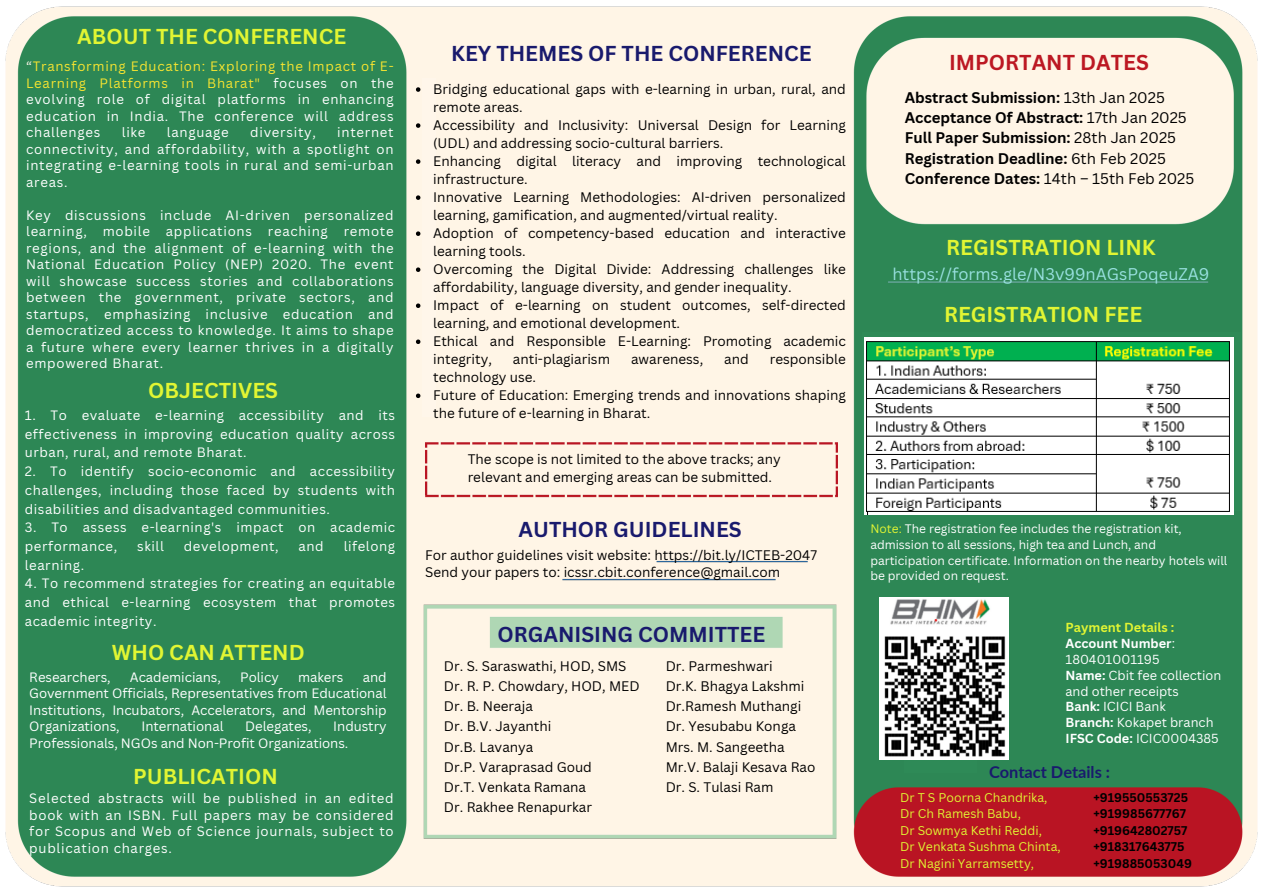
<style>
.page{position:relative;width:1263px;height:894px;background:#fff}
.page>*{position:absolute;margin:0;border:0;box-sizing:border-box;transform-origin:0 0}
.t1{font:700 21px "Canva Sans";color:#e1f533}
.t2{font:700 21px "Canva Sans";color:#191a6d}
.t3{font:700 21px "Canva Sans";color:#bc1823}
.t4{font:16.5px "Canva Sans";color:#98e0df}
.t5{font:700 16.35px "Lato";color:#191a6d}
.t6{font:700 15px/20.2px "Canva Sans";color:#000}
.t7{font:13.5px/20.2px "Canva Sans";color:#000}
.t8{font:13.2px/16.5px "Canva Sans";letter-spacing:.04em;color:#fff;text-align:justify}
.t9{font:13.2px/16.5px "Canva Sans";letter-spacing:-.005em;color:#fff}
.t10{font:12.75px/15.9px "Canva Sans";color:#fff}
.t11{font:12.3px/16.4px "Canva Sans";color:#e1f533}
.t12{font:700 12.3px/16.4px "Canva Sans";color:#000}
.t13{font:12px/15.8px "Canva Sans";color:#fff}
.s1{color:#fff6ea}
.s2{color:#f8e530}
.s3{font-weight:400}
.s4{color:#e1f533}
.s5{font-weight:700;color:#e1f533}
.s6{font-weight:700}
</style>
<div class="page">
<img style="left:5px;top:6px;width:1253px;height:881px">
<div style="left:423px;top:79px;width:13px;height:338px;background:#fff6ea"></div>
<div style="left:905px;top:704px;width:72px;height:69px;background:#2e8a57"></div>
<img style="left:879px;top:597px;width:129px;height:162px">
<div style="left:862px;top:332px;width:378px;height:178px;background:#2e8a57"></div>
<img style="left:864px;top:337px;width:369px;height:177px">
<svg style="left:416px;top:87px;width:4px;height:5px"></svg>
<svg style="left:416px;top:123px;width:4px;height:5px"></svg>
<svg style="left:416px;top:159px;width:4px;height:5px"></svg>
<svg style="left:416px;top:195px;width:4px;height:5px"></svg>
<svg style="left:416px;top:231px;width:4px;height:5px"></svg>
<svg style="left:416px;top:267px;width:4px;height:5px"></svg>
<svg style="left:416px;top:303px;width:4px;height:5px"></svg>
<svg style="left:416px;top:339px;width:4px;height:5px"></svg>
<svg style="left:416px;top:393px;width:4px;height:5px"></svg>
<h1 class="t1" style="left:77px;top:22px;width:270px">ABOUT THE CONFERENCE</h1>
<p class="t8" style="left:26px;top:58px;width:369px"><span class="s1">“</span><span class="s2">Transforming Education: Exploring the Impact of E-Learning Platforms in Bharat"</span> focuses on the evolving role of digital platforms in enhancing education in India. The conference will address challenges</p>
<p class="t8" style="left:26px;top:124px;width:369px;text-indent:311px">internet connectivity, and affordability, with a spotlight on integrating e-learning tools in rural and semi-urban areas.</p>
<p class="t8" style="left:26px;top:206px;width:369px">Key discussions include AI-driven personalized learning, mobile applications reaching remote regions, and the alignment of e-learning with the National Education Policy (NEP) 2020. The event will showcase success stories and collaborations between the government, private sectors, and startups, emphasizing inclusive education and democratized access to knowledge. It aims to shape a future where every learner thrives in a digitally empowered Bharat.</p>
<p class="t8" style="left:122px;top:124px;width:25px">like</p>
<p class="t8" style="left:167px;top:124px;width:64px">language</p>
<p class="t8" style="left:250px;top:124px;width:67px">diversity,</p>
<h5 class="t1" style="left:148px;top:375px;width:131px">OBJECTIVES</h5>
<p class="t8" style="left:25px;top:405px;width:372px;line-height:18.8px">1. To evaluate e-learning accessibility and its effectiveness in improving education quality across urban, rural, and remote Bharat.</p>
<p class="t8" style="left:25px;top:461px;width:372px;line-height:18.8px">2. To identify socio-economic and accessibility challenges, including those faced by students with disabilities and disadvantaged communities.</p>
<p class="t8" style="left:25px;top:517px;width:372px;line-height:18.8px">3. To assess e-learning's impact on academic performance,</p>
<p class="t8" style="left:137px;top:537px;width:28px">skill</p>
<p class="t8" style="left:184px;top:537px;width:96px">development,</p>
<p class="t8" style="left:299px;top:537px;width:27px">and</p>
<p class="t8" style="left:344px;top:537px;width:53px">lifelong</p>
<p class="t8" style="left:25px;top:556px;width:61px">learning.</p>
<p class="t8" style="left:25px;top:573px;width:372px;line-height:18.8px">4. To recommend strategies for creating an equitable and ethical e-learning ecosystem that promotes academic integrity.</p>
<h5 class="t1" style="left:112px;top:637px;width:194px">WHO CAN ATTEND</h5>
<p class="t8" style="left:29px;top:668px;width:359px;text-indent:333px">and Government Officials, Representatives from Educational Institutions, Incubators, Accelerators, and Mentorship Organizations,</p>
<p class="t9" style="left:29px;top:668px;width:83px">Researchers,</p>
<p class="t9" style="left:130px;top:668px;width:93px">Academicians,</p>
<p class="t8" style="left:240px;top:668px;width:40px">Policy</p>
<p class="t8" style="left:298px;top:668px;width:47px">makers</p>
<p class="t9" style="left:29px;top:717px;width:359px;text-indent:304px">Industry<br>Professionals, NGOs and Non-Profit Organizations.</p>
<p class="t9" style="left:141px;top:717px;width:84px">International</p>
<p class="t9" style="left:245px;top:717px;width:68px">Delegates,</p>
<h1 class="t1" style="left:133px;top:761px;width:146px">PUBLICATION</h1>
<p class="t8" style="left:29px;top:789px;width:366px">Selected abstracts will be published in an edited book with an ISBN. Full papers may be considered for Scopus and Web of Science journals, subject to publication charges.</p>
<h5 class="t2" style="left:451px;top:39px;width:362px">KEY THEMES OF THE CONFERENCE</h5>
<p class="t7" style="left:433px;top:80px;width:414px;line-height:18px">Bridging educational gaps with e-learning in urban, rural, and remote areas.</p>
<h1 class="t7" style="left:433px;top:116px;width:414px;line-height:18px">Accessibility and Inclusivity: Universal Design for Learning (UDL) and addressing socio-cultural barriers.</h1>
<p class="t7" style="left:433px;top:152px;width:414px;line-height:18px">Enhancing digital literacy and improving technological infrastructure.</p>
<h5 class="t7" style="left:433px;top:188px;width:414px;line-height:18px">Innovative Learning Methodologies: AI-driven personalized learning, gamification, and augmented/virtual reality.</h5>
<h1 class="t7" style="left:433px;top:224px;width:414px;line-height:18px">Adoption of competency-based education and interactive learning tools.</h1>
<h5 class="t7" style="left:433px;top:260px;width:414px;line-height:18px">Overcoming the Digital Divide: Addressing challenges like affordability, language diversity, and gender inequality.</h5>
<h5 class="t7" style="left:433px;top:296px;width:414px;line-height:18px">Impact of e-learning on student outcomes, self-directed learning, and emotional development.</h5>
<p class="t7" style="left:433px;top:332px;width:414px;line-height:18px">Ethical and Responsible E-Learning: Promoting academic integrity,</p>
<p class="t7" style="left:513px;top:349px;width:99px">anti-plagiarism</p>
<p class="t7" style="left:631px;top:349px;width:74px">awareness,</p>
<p class="t7" style="left:724px;top:349px;width:26px">and</p>
<p class="t7" style="left:770px;top:349px;width:78px">responsible</p>
<p class="t7" style="left:433px;top:367px;width:104px">technology use.</p>
<p class="t7" style="left:433px;top:386px;width:414px;line-height:18px">Future of Education: Emerging trends and innovations shaping the future of e-learning in Bharat.</p>
<h3 class="t7" style="left:468px;top:449px;width:314px;line-height:18px">The scope is not limited to the above tracks; any relevant and emerging areas can be submitted.</h3>
<h5 class="t2" style="left:519px;top:514px;width:225px">AUTHOR GUIDELINES</h5>
<h1 class="t7" style="left:425px;top:546px;width:393px;line-height:16.8px">For author guidelines visit website: https://bit.ly/ICTEB-2047<br>Send your papers to: icssr.cbit.conference@gmail.com</h1>
<h1 class="t2" style="left:498px;top:619px;width:269px">ORGANISING COMMITTEE</h1>
<p class="t7" style="left:444px;top:655px;width:197px">Dr. S. Saraswathi, HOD, SMS<br>Dr. R. P. Chowdary, HOD, MED<br>Dr. B. Neeraja<br>Dr. B.V. Jayanthi<br>Dr.B. Lavanya<br>Dr.P. Varaprasad Goud<br>Dr.T. Venkata Ramana</p>
<h5 class="t7" style="left:444px;top:796px;width:150px">Dr. Rakhee Renapurkar</h5>
<h3 class="t7" style="left:666px;top:655px;width:151px">Dr. Parmeshwari<br>Dr.K. Bhagya Lakshmi<br>Dr.Ramesh Muthangi<br>Dr. Yesubabu Konga<br>Mrs. M. Sangeetha<br>Mr.V. Balaji Kesava Rao<br>Dr. S. Tulasi Ram</h3>
<p class="t3" style="left:949px;top:48px;width:201px">IMPORTANT DATES</p>
<p class="t6" style="left:905px;top:87px;width:291px">Abstract Submission: <span class="s3">13th Jan 2025<br></span>Acceptance Of Abstract: <span class="s3">17th Jan 2025<br></span>Full Paper Submission: <span class="s3">28th Jan 2025<br></span>Registration Deadline: <span class="s3">6th Feb 2025<br></span>Conference Dates: <span class="s3">14th – 15th Feb 2025</span></p>
<h1 class="t1" style="left:946px;top:232px;width:211px">REGISTRATION LINK</h1>
<h1 class="t4" style="left:892px;top:262px;width:318px">https://forms.gle/N3v99nAGsPoqeuZA9</h1>
<p class="t1" style="left:944px;top:299px;width:200px">REGISTRATION FEE</p>
<h5 class="t13" style="left:870px;top:520px;width:359px"><span class="s4">Note:</span> The registration fee includes the registration kit, admission to all sessions, high tea and Lunch, and participation certificate. Information on the nearby hotels will be provided on request.</h5>
<p class="t10" style="left:1065px;top:618px;width:157px"><span class="s5">Payment Details :<br></span><span class="s6">Account Number</span>:<br>180401001195<br><span class="s6">Name:</span> Cbit fee collection and other receipts<br><span class="s6">Bank:</span> ICICI Bank<br><span class="s6">Branch:</span> Kokapet branch<br><span class="s6">IFSC Code:</span> ICIC0004385</p>
<h1 class="t5" style="left:989px;top:761px;width:122px">Contact Details :</h1>
<h5 class="t11" style="left:900px;top:788px;width:162px">Dr T S Poorna Chandrika,<br>Dr Ch Ramesh Babu,<br>Dr Sowmya Kethi Reddi,<br>Dr Venkata Sushma Chinta,</h5>
<p class="t11" style="left:900px;top:854px;width:135px">Dr Nagini Yarramsetty,</p>
<h2 class="t12" style="left:1093px;top:788px;width:100px">+919550553725 +919985677767 +919642802757 +918317643775 +919885053049</h2>
</div>
